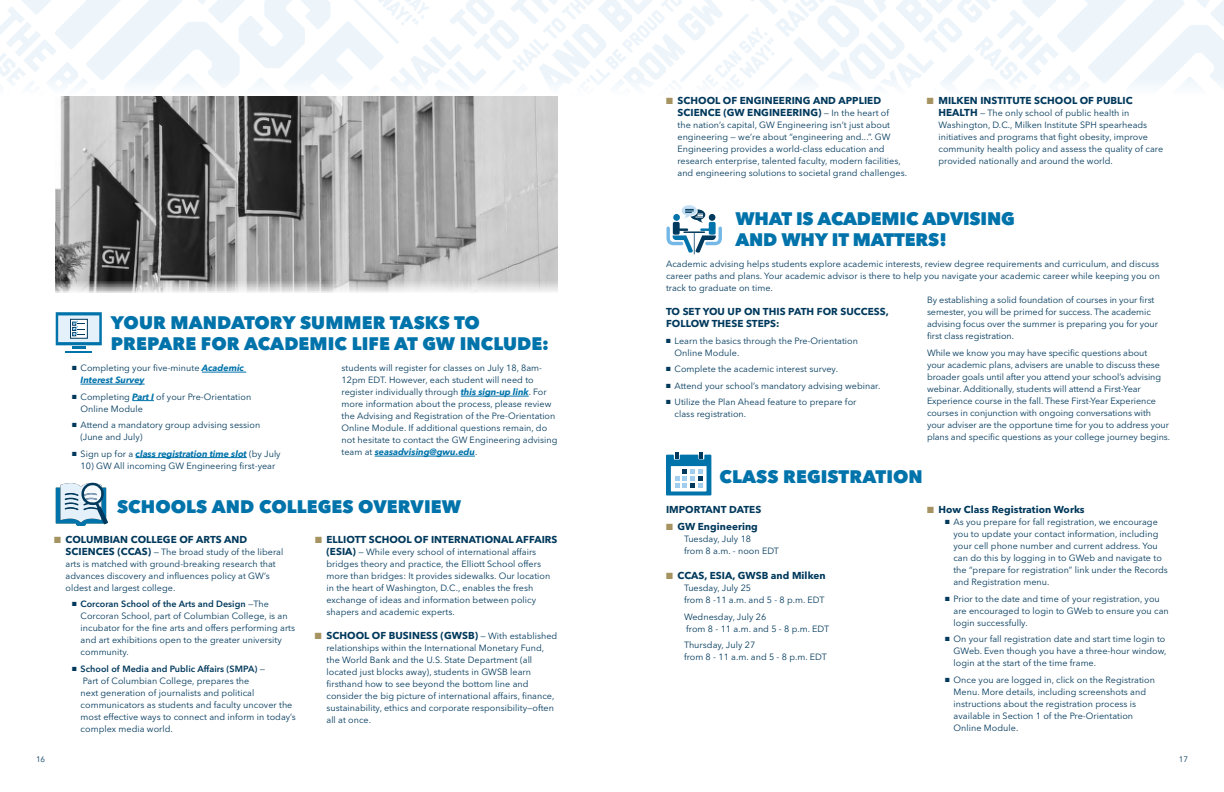
<style>
.page{position:relative;width:1224px;height:792px;background:#fff}
.page>*{position:absolute;margin:0;border:0;box-sizing:border-box;transform-origin:0 0}
.t1{font:800 18px/21.6px "Avenir Next LT Pro";letter-spacing:.005em;color:#0073aa}
.t2{font:700 10px/12px "Avenir Next LT Pro";letter-spacing:.005em;color:#00395c}
.t3{font:9px/12px "Avenir Next LT Pro";letter-spacing:.005em;color:#00395c}
.t4{font:italic 700 9px "Avenir Next LT Pro";letter-spacing:-.005em;color:#0073aa}
.t5{font:9px "Zapf Dingbats ITC";color:#a69362}
.t6{font:8px "Avenir Next LT Pro";color:#00395c}
.s1{font-weight:700;font-style:italic;color:#0073aa}
.s2{color:#00395c}
.s3{font-weight:400;font-style:normal;color:#00395c}
.s4{color:#a69362}
.s5{font-weight:700;font-size:10px}
.s6{font-weight:600}
.s7{font-weight:400;font-size:9px}
</style>
<div class="page">
<svg style="left:588px;top:0;width:300px;height:86px"></svg>
<svg style="left:0;top:0;width:588px;height:97px"></svg>
<svg style="left:888px;top:0;width:336px;height:86px"></svg>
<hr style="left:202px;top:372px;width:44px;height:1px;background:#0073aa">
<hr style="left:81px;top:384px;width:64px;height:1px;background:#0073aa">
<svg style="left:132px;top:400px;width:22px;height:1px"></svg>
<hr style="left:136px;top:457px;width:111px;height:1px;background:#0073aa">
<hr style="left:461px;top:396px;width:68px;height:1px;background:#0073aa">
<hr style="left:375px;top:456px;width:100px;height:1px;background:#0073aa">
<hr style="left:66px;top:351px;width:26px;height:2px;background:#0073aa">
<img style="left:56px;top:97px;width:502px;height:195px">
<svg style="left:56px;top:312px;width:46px;height:37px;background:#98c2d8"></svg>
<svg style="left:56px;top:482px;width:52px;height:44px"></svg>
<svg style="left:666px;top:205px;width:56px;height:49px"></svg>
<svg style="left:666px;top:452px;width:46px;height:44px"></svg>
<h3 class="t1" style="left:111px;top:311px;width:440px">YOUR MANDATORY SUMMER TASKS TO<br>PREPARE FOR ACADEMIC LIFE AT GW INCLUDE:</h3>
<p class="t3" style="left:81px;top:362px;width:165px;text-indent:-9px">■ Completing your five-minute <span class="s1">Academic<br>Interest Survey</span></p>
<p class="t3" style="left:81px;top:391px;width:172px;text-indent:-9px">■ Completing <span class="s1">Part I</span> of your Pre-Orientation<br>Online Module</p>
<p class="t3" style="left:80px;top:419px;width:181px;text-indent:-8px">■ Attend a mandatory group advising session (June and July)</p>
<p class="t4" style="left:72px;top:448px;width:210px"><span class="s2">■</span> <span class="s3">Sign up for a</span> class registration time slot <span class="s3">(by July</span></p>
<p class="t3" style="left:81px;top:460px;width:196px">10) GW All incoming GW Engineering first-year</p>
<p class="t3" style="left:342px;top:362px;width:217px">students will register for classes on July 18, 8am-12pm EDT. However, each student will need to register individually through <span class="s1">this sign-up link</span>. For more information about the process, please review the Advising and Registration of the Pre-Orientation Online Module. If additional questions remain, do not hesitate to contact the GW Engineering advising team at <span class="s1">seasadvising@gwu.edu</span>.</p>
<h3 class="t1" style="left:117px;top:496px;width:346px">SCHOOLS AND COLLEGES OVERVIEW</h3>
<p class="t2" style="left:54px;top:533px;width:195px"><span class="s4">■</span> COLUMBIAN COLLEGE OF ARTS AND</p>
<p class="t3" style="left:65px;top:546px;width:219px"><span class="s5">SCIENCES (CCAS)</span> — The broad study of the liberal arts is matched with ground-breaking research that advances discovery and influences policy at GW’s oldest and largest college.</p>
<p class="t3" style="left:81px;top:598px;width:216px;text-indent:-9px">■ <span class="s6">Corcoran School of the Arts and Design</span> —The Corcoran School, part of Columbian College, is an incubator for the fine arts and offers performing arts and art exhibitions open to the greater university community.</p>
<p class="t3" style="left:81px;top:663px;width:217px;text-indent:-9px">■ <span class="s6">School of Media and Public Affairs (SMPA)</span> —<br>Part of Columbian College, prepares the<br>next generation of journalists and political communicators as students and faculty uncover the most effective ways to connect and inform in today’s complex media world.</p>
<p class="t2" style="left:315px;top:533px;width:244px"><span class="s4">■</span> ELLIOTT SCHOOL OF INTERNATIONAL AFFAIRS</p>
<p class="t3" style="left:326px;top:546px;width:225px"><span class="s5">(ESIA)</span> — While every school of international affairs bridges theory and practice, the Elliott School offers more than bridges: It provides sidewalks. Our location in the heart of Washington, D.C., enables the fresh exchange of ideas and information between policy shapers and academic experts.</p>
<p class="t2" style="left:315px;top:629px;width:244px"><span class="s4">■</span> SCHOOL OF BUSINESS (GWSB) <span class="s7">— With established</span></p>
<p class="t3" style="left:326px;top:642px;width:230px">relationships within the International Monetary Fund, the World Bank and the U.S. State Department (all located just blocks away), students in GWSB learn firsthand how to see beyond the bottom line and consider the big picture of international affairs, finance, sustainability, ethics and corporate responsibility—often all at once.</p>
<p class="t2" style="left:677px;top:95px;width:213px;text-indent:-11px"><span class="s4">■</span> SCHOOL OF ENGINEERING AND APPLIED<br>SCIENCE (GW ENGINEERING) <span class="s7">— In the heart of</span></p>
<p class="t3" style="left:677px;top:119px;width:231px">the nation’s capital, GW Engineering isn’t just about engineering — we’re about “engineering and...”. GW Engineering provides a world-class education and research enterprise, talented faculty, modern facilities, and engineering solutions to societal grand challenges.</p>
<p class="t2" style="left:927px;top:95px;width:207px"><span class="s4">■</span> MILKEN INSTITUTE SCHOOL OF PUBLIC</p>
<p class="t3" style="left:938px;top:107px;width:226px"><span class="s5">HEALTH</span> — The only school of public health in Washington, D.C., Milken Institute SPH spearheads initiatives and programs that fight obesity, improve community health policy and assess the quality of care provided nationally and around the world.</p>
<h3 class="t1" style="left:735px;top:208px;width:281px">WHAT IS ACADEMIC ADVISING<br>AND WHY IT MATTERS!</h3>
<p class="t3" style="left:666px;top:258px;width:495px;text-align:justify">Academic advising helps students explore academic interests, review degree requirements and curriculum, and discuss career paths and plans. Your academic advisor is there to help you navigate your academic career while keeping you on track to graduate on time.</p>
<p class="t2" style="left:666px;top:306px;width:224px">TO SET YOU UP ON THIS PATH FOR SUCCESS,<br>FOLLOW THESE STEPS:</p>
<p class="t3" style="left:675px;top:335px;width:185px;text-indent:-9px">■ Learn the basics through the Pre-Orientation<br>Online Module.</p>
<p class="t3" style="left:666px;top:363px;width:174px">■ Complete the academic interest survey.</p>
<p class="t3" style="left:666px;top:380px;width:216px">■ Attend your school’s mandatory advising webinar.</p>
<p class="t3" style="left:675px;top:396px;width:183px;text-indent:-9px">■ Utilize the Plan Ahead feature to prepare for class registration.</p>
<p class="t3" style="left:927px;top:294px;width:233px">By establishing a solid foundation of courses in your first semester, you will be primed for success. The academic advising focus over the summer is preparing you for your first class registration.</p>
<p class="t3" style="left:927px;top:347px;width:245px">While we know you may have specific questions about<br>your academic plans, advisers are unable to discuss these broader goals until after you attend your school’s advising webinar. Additionally, students will attend a First-Year Experience course in the fall. These First-Year Experience courses in conjunction with ongoing conversations with your adviser are the opportune time for you to address your plans and specific questions as your college journey begins.</p>
<h3 class="t1" style="left:720px;top:466px;width:205px">CLASS REGISTRATION</h3>
<p class="t2" style="left:666px;top:503px;width:97px">IMPORTANT DATES</p>
<p class="t5" style="left:666px;top:522px;width:8px">■</p>
<p class="t2" style="left:677px;top:520px;width:82px">GW Engineering</p>
<p class="t3" style="left:684px;top:532px;width:97px">Tuesday, July 18<br>from 8 a.m. - noon EDT</p>
<p class="t5" style="left:666px;top:572px;width:8px">■</p>
<p class="t2" style="left:677px;top:569px;width:150px">CCAS, ESIA, GWSB and Milken</p>
<p class="t3" style="left:684px;top:582px;width:142px">Tuesday, July 25<br>from 8 -11 a.m. and 5 - 8 p.m. EDT</p>
<p class="t3" style="left:684px;top:610px;width:147px">Wednesday, July 26<br>from 8 - 11 a.m. and 5 - 8 p.m. EDT</p>
<p class="t3" style="left:684px;top:639px;width:144px">Thursday, July 27<br>from 8 - 11 a.m. and 5 - 8 p.m. EDT</p>
<p class="t2" style="left:927px;top:503px;width:159px"><span class="s4">■</span> How Class Registration Works</p>
<p class="t3" style="left:953px;top:516px;width:216px;text-indent:-8px">■ As you prepare for fall registration, we encourage you to update your contact information, including your cell phone number and current address. You can do this by logging in to GWeb and navigate to the “prepare for registration” link under the Records and Registration menu.</p>
<p class="t3" style="left:954px;top:592px;width:217px;text-indent:-9px">■ Prior to the date and time of your registration, you are encouraged to login to GWeb to ensure you can login successfully.</p>
<p class="t3" style="left:954px;top:633px;width:214px;text-align:justify;text-indent:-9px">■ On your fall registration date and start time login to GWeb. Even though you have a three-hour window, login at the start of the time frame.</p>
<p class="t3" style="left:954px;top:673px;width:203px;text-indent:-9px">■ Once you are logged in, click on the Registration Menu. More details, including screenshots and instructions about the registration process is available in Section 1 of the Pre-Orientation Online Module.</p>
<p class="t6" style="left:36px;top:754px;width:11px">16</p>
<p class="t6" style="left:1179px;top:754px;width:11px">17</p>
</div>
